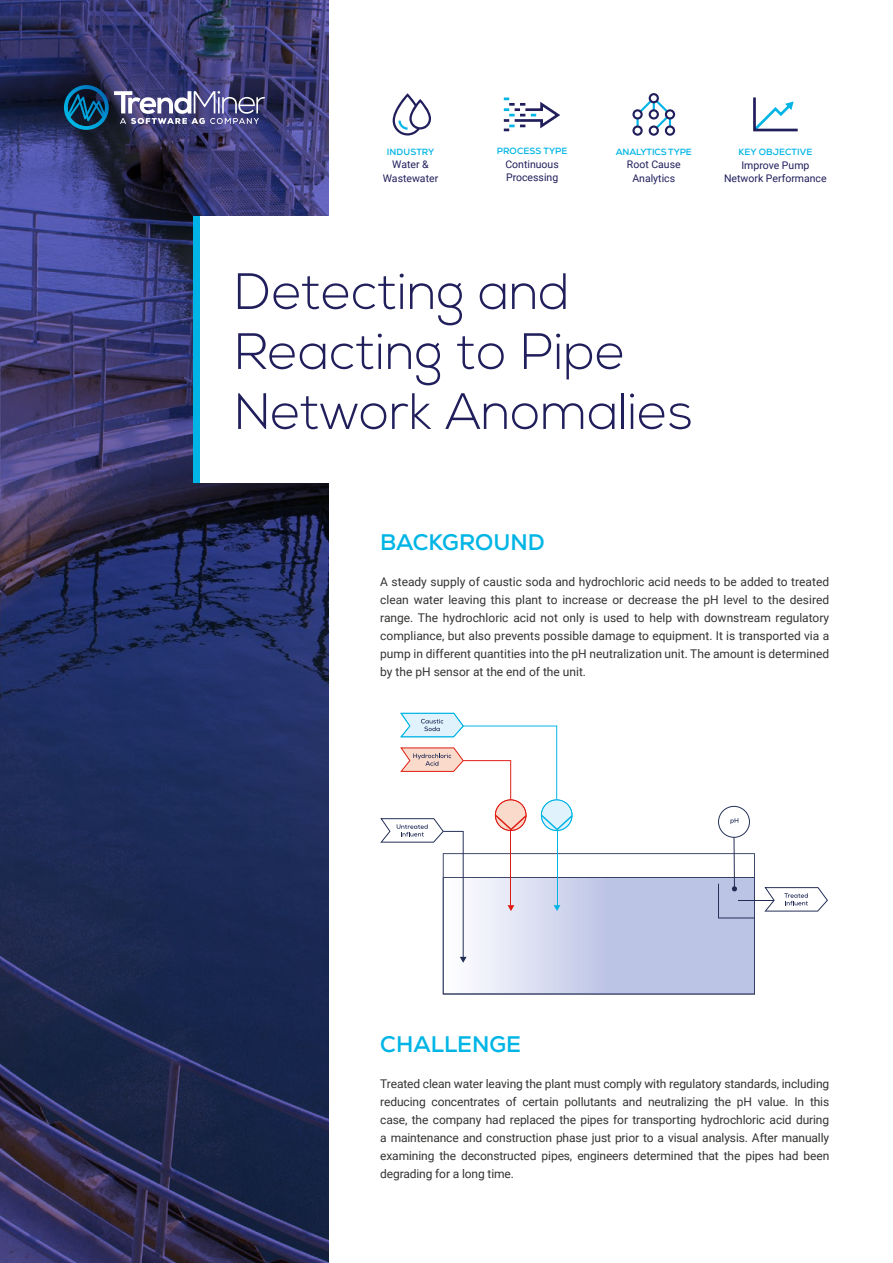
<style>
.page{position:relative;width:893px;height:1263px;background:#fff}
.page>*{position:absolute;margin:0;border:0;box-sizing:border-box;transform-origin:0 0}
.t1{font:300 51px/60px "Nexa";color:#201e5b}
.t2{font:700 22.5px "Nexa";color:#00b5e5}
.t3{font:12px/18px "Roboto";letter-spacing:-.005em;color:#333332;text-align:justify}
.t4{font:10.5px/13.5px "Roboto";color:#201e5b;text-align:center}
.t5{font:700 9px "Nexa";letter-spacing:.01em;color:#00b5e5}
.t6{font:700 9px "Nexa";letter-spacing:-.01em;color:#00b5e5}
</style>
<div class="page">
<svg style="left:0;top:0;width:329px;height:1263px;background:#282f5e"></svg>
<svg style="left:64px;top:85px;width:201px;height:45px;background:#4e5c85"></svg>
<div style="left:193px;top:216px;width:700px;height:267px;background:#fff"></div>
<div style="left:193px;top:216px;width:6px;height:267px;background:#00b5e5"></div>
<svg style="left:764px;top:887px;width:64px;height:24px"></svg>
<hr style="left:738px;top:900px;width:36px;height:1px;background:#212c55">
<svg style="left:380px;top:713px;width:375px;height:281px"></svg>
<svg style="left:393px;top:93px;width:38px;height:43px"></svg>
<svg style="left:504px;top:98px;width:56px;height:33px"></svg>
<svg style="left:632px;top:93px;width:44px;height:43px"></svg>
<svg style="left:753px;top:97px;width:45px;height:35px"></svg>
<p class="t5" style="left:387px;top:146px;width:49px">INDUSTRY</p>
<p class="t4" style="left:383px;top:158px;width:57px">Water &amp;<br>Wastewater</p>
<p class="t5" style="left:497px;top:145px;width:72px">PROCESS TYPE</p>
<p class="t4" style="left:505px;top:157px;width:55px;text-align:left">Continuous<br>Processing</p>
<p class="t6" style="left:616px;top:146px;width:78px">ANALYTICS TYPE</p>
<p class="t4" style="left:627px;top:157px;width:55px">Root Cause<br>Analytics</p>
<p class="t5" style="left:738px;top:147px;width:75px">KEY OBJECTIVE</p>
<p class="t4" style="left:724px;top:158px;width:104px">Improve Pump<br>Network Performance</p>
<h1 class="t1" style="left:235px;top:264px;width:460px">Detecting and<br>Reacting to Pipe<br>Network Anomalies</h1>
<h2 class="t2" style="left:380px;top:528px;width:166px">BACKGROUND</h2>
<p class="t3" style="left:380px;top:573px;width:450px">A steady supply of caustic soda and hydrochloric acid needs to be added to treated clean water leaving this plant to increase or decrease the pH level to the desired range. The hydrochloric acid not only is used to help with downstream regulatory compliance, but also prevents possible damage to equipment. It is transported via a pump in different quantities into the pH neutralization unit. The amount is determined by the pH sensor at the end of the unit.</p>
<h2 class="t2" style="left:380px;top:1030px;width:142px">CHALLENGE</h2>
<p class="t3" style="left:380px;top:1074px;width:451px">Treated clean water leaving the plant must comply with regulatory standards, including reducing concentrates of certain pollutants and neutralizing the pH value. In this case, the company had replaced the pipes for transporting hydrochloric acid during a maintenance and construction phase just prior to a visual analysis. After manually examining the deconstructed pipes, engineers determined that the pipes had been degrading for a long time.</p>
</div>
